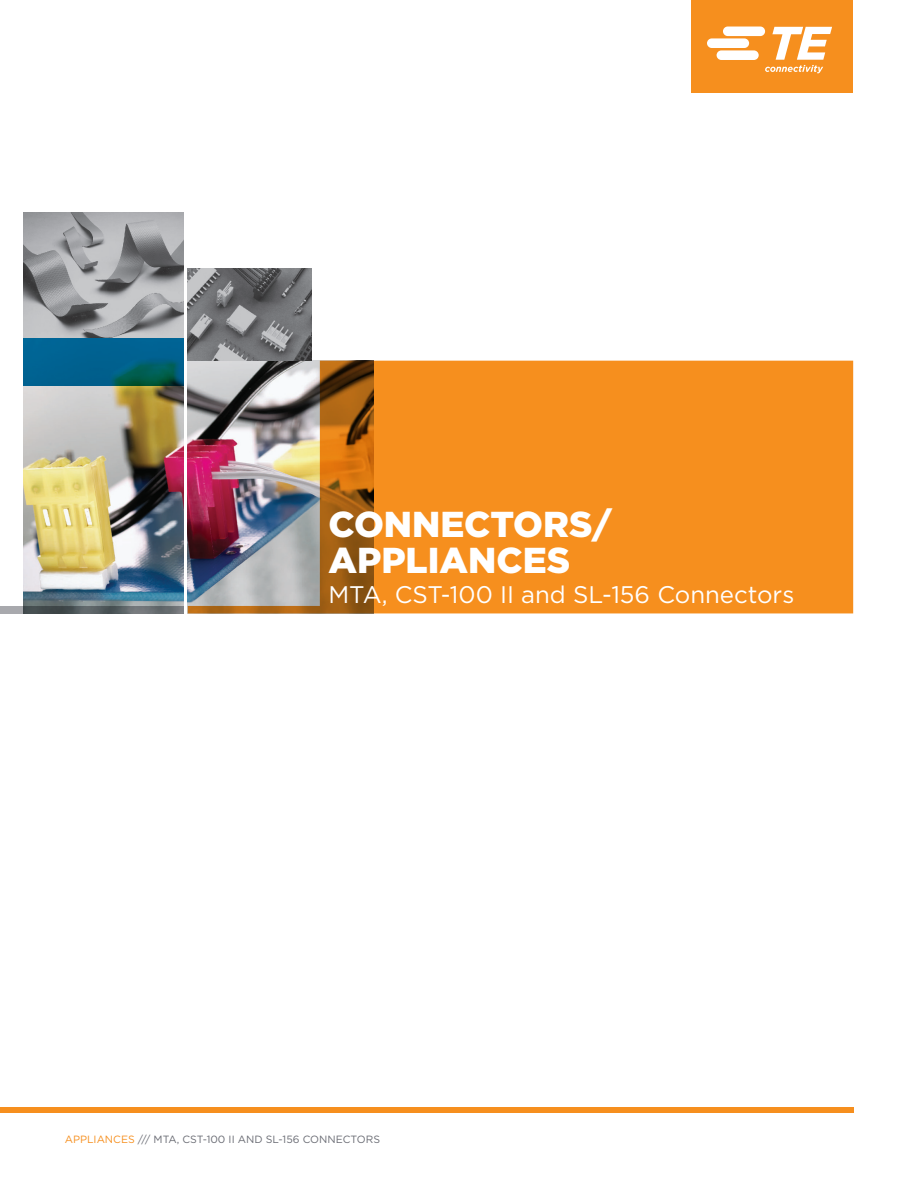
<style>
.page{position:relative;width:918px;height:1188px;background:#fff}
.page>*{position:absolute;margin:0;border:0;box-sizing:border-box;transform-origin:0 0}
.t1{font:900 36px/36px "Gotham";color:#fff}
.t2{font:24px "Gotham";color:#fff}
.t3{font:10.5px "Gotham";color:#696b73}
.s1{color:#f68f1e}
</style>
<div class="page">
<img style="left:23px;top:212px;width:161px;height:127px">
<img style="left:23px;top:386px;width:161px;height:220px">
<img style="left:188px;top:269px;width:123px;height:92px">
<div style="left:691px;top:0;width:162px;height:93px;background:#f68f1e"></div>
<svg style="left:707px;top:27px;width:125px;height:46px"></svg>
<div style="left:0;top:1107px;width:853px;height:6px;background:#f68f1e"></div>
<svg style="left:0;top:606px;width:184px;height:7px"></svg>
<svg style="left:188px;top:361px;width:665px;height:252px;background:#dd8933"></svg>
<svg style="left:23px;top:339px;width:161px;height:47px;background:#006084"></svg>
<h1 class="t1" style="left:328px;top:505px;width:285px">CONNECTORS/<br>APPLIANCES</h1>
<h2 class="t2" style="left:328px;top:581px;width:467px">MTA, CST-100 II and SL-156 Connectors</h2>
<p class="t3" style="left:65px;top:1133px;width:317px"><span class="s1">APPLIANCES</span> /// MTA, CST-100 II AND SL-156 CONNECTORS</p>
</div>
